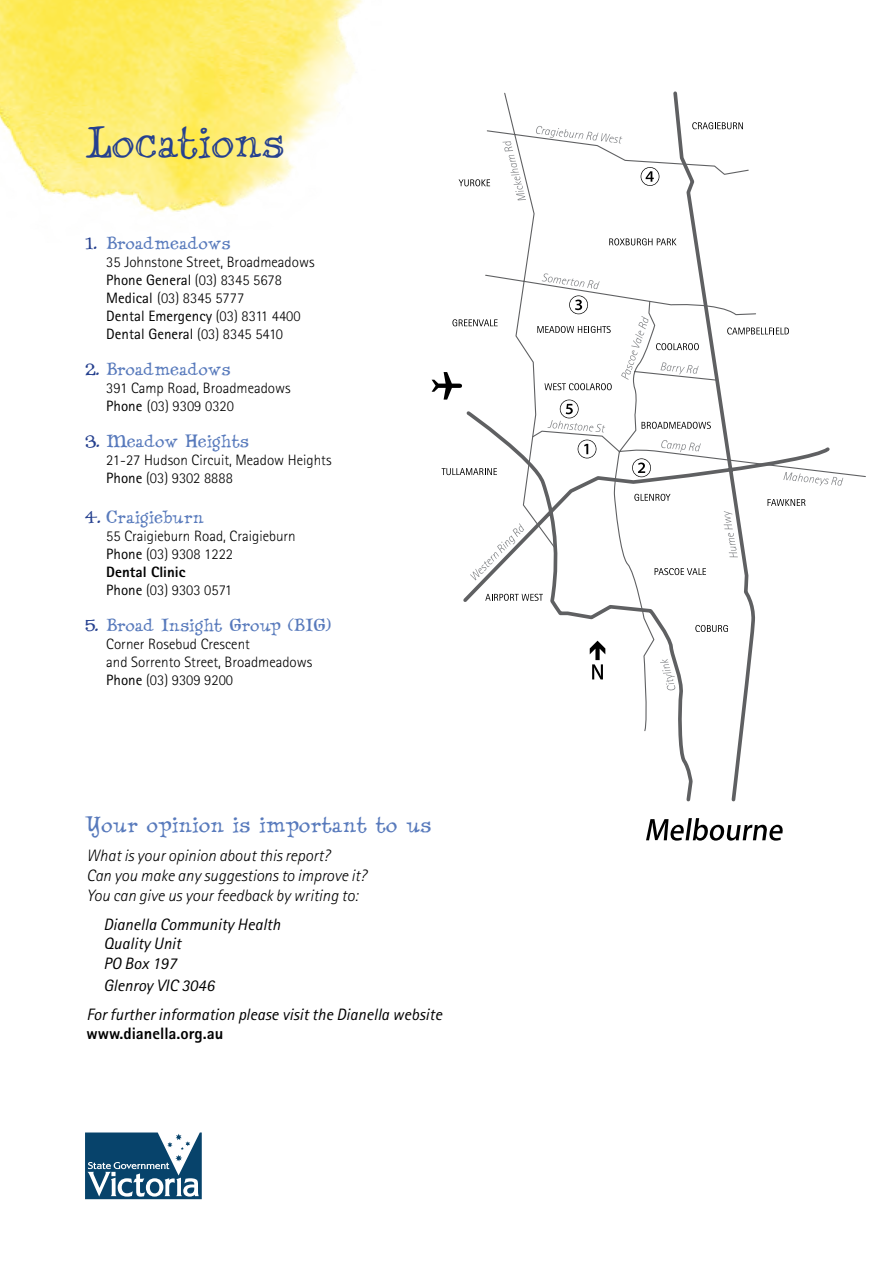
<style>
.page{position:relative;width:893px;height:1263px;background:#fff}
.page>*{position:absolute;margin:0;border:0;box-sizing:border-box;transform-origin:0 0}
.t1{font:48px "Dannette Outline";color:#25408f}
.t2{font:24px "Dannette";color:#587abc}
.t3{font:19.5px "Dannette";color:#587abc}
.t4{font:italic 16.5px/19.8px "Rotis Sans Serif";color:#000}
.t5{font:italic 300 16.5px/19.8px "Rotis Sans Serif";color:#000}
.t6{font:800 16.5px "Rotis Sans Serif";color:#000}
.t7{font:300 15px/18px "Rotis Sans Serif";color:#000}
.s1{font-size:18px;color:#25408f}
.s2{font-weight:400}
.s3{font-weight:800}
</style>
<div class="page">
<svg style="left:460px;top:91px;width:289px;height:711px"></svg>
<svg style="left:531px;top:300px;width:335px;height:432px"></svg>
<svg style="left:537px;top:326px;width:74px;height:7px"></svg>
<svg style="left:692px;top:122px;width:51px;height:7px"></svg>
<svg style="left:609px;top:238px;width:67px;height:7px"></svg>
<svg style="left:727px;top:327px;width:62px;height:8px"></svg>
<svg style="left:767px;top:499px;width:38px;height:7px"></svg>
<svg style="left:695px;top:625px;width:33px;height:7px"></svg>
<svg style="left:655px;top:568px;width:51px;height:7px"></svg>
<svg style="left:634px;top:494px;width:37px;height:7px"></svg>
<svg style="left:642px;top:422px;width:69px;height:7px"></svg>
<svg style="left:656px;top:343px;width:43px;height:7px"></svg>
<svg style="left:544px;top:383px;width:68px;height:7px"></svg>
<svg style="left:459px;top:179px;width:31px;height:7px"></svg>
<svg style="left:452px;top:319px;width:46px;height:7px"></svg>
<svg style="left:442px;top:468px;width:55px;height:7px"></svg>
<svg style="left:485px;top:594px;width:58px;height:7px"></svg>
<svg style="left:536px;top:126px;width:86px;height:17px"></svg>
<svg style="left:502px;top:141px;width:24px;height:59px"></svg>
<svg style="left:542px;top:273px;width:58px;height:16px"></svg>
<svg style="left:621px;top:316px;width:28px;height:64px"></svg>
<svg style="left:660px;top:362px;width:39px;height:12px"></svg>
<svg style="left:661px;top:440px;width:40px;height:12px"></svg>
<svg style="left:783px;top:472px;width:60px;height:14px"></svg>
<svg style="left:470px;top:523px;width:54px;height:57px"></svg>
<svg style="left:660px;top:659px;width:16px;height:32px"></svg>
<svg style="left:724px;top:511px;width:14px;height:46px"></svg>
<svg style="left:432px;top:372px;width:30px;height:28px"></svg>
<svg style="left:590px;top:641px;width:15px;height:38px"></svg>
<svg style="left:646px;top:818px;width:137px;height:23px"></svg>
<svg style="left:569px;top:295px;width:19px;height:19px"></svg>
<svg style="left:641px;top:167px;width:18px;height:19px"></svg>
<svg style="left:632px;top:458px;width:19px;height:19px"></svg>
<svg style="left:578px;top:440px;width:18px;height:18px"></svg>
<svg style="left:547px;top:400px;width:58px;height:32px"></svg>
<img style="left:0;top:0;width:362px;height:212px">
<svg style="left:85px;top:1132px;width:117px;height:67px"></svg>
<h1 class="t1" style="left:85px;top:115px;width:201px">Locations</h1>
<h3 class="t3" style="left:85px;top:232px;width:147px"><span class="s1">1.</span> Broadmeadows</h3>
<p class="t7" style="left:106px;top:253px;width:210px">35 Johnstone Street, Broadmeadows<br><span class="s2">Phone General</span> (03) 8345 5678<br><span class="s2">Medical</span> (03) 8345 5777<br><span class="s2">Dental Emergency</span> (03) 8311 4400<br><span class="s2">Dental General</span> (03) 8345 5410</p>
<h3 class="t3" style="left:85px;top:358px;width:147px"><span class="s1">2.</span> Broadmeadows</h3>
<p class="t7" style="left:106px;top:379px;width:186px">391 Camp Road, Broadmeadows<br><span class="s2">Phone</span> (03) 9309 0320</p>
<h3 class="t3" style="left:85px;top:430px;width:166px"><span class="s1">3.</span> Meadow Heights</h3>
<p class="t7" style="left:106px;top:451px;width:227px">21-27 Hudson Circuit, Meadow Heights<br><span class="s2">Phone</span> (03) 9302 8888</p>
<h3 class="t3" style="left:85px;top:506px;width:120px"><span class="s1">4.</span> Craigieburn</h3>
<p class="t7" style="left:106px;top:527px;width:191px">55 Craigieburn Road, Craigieburn<br><span class="s2">Phone</span> (03) 9308 1222<br><span class="s3">Dental Clinic<br></span><span class="s2">Phone</span> (03) 9303 0571</p>
<h3 class="t3" style="left:85px;top:614px;width:248px"><span class="s1">5.</span> Broad Insight Group (BIG)</h3>
<p class="t7" style="left:106px;top:635px;width:208px">Corner Rosebud Crescent<br>and Sorrento Street, Broadmeadows<br><span class="s2">Phone</span> (03) 9309 9200</p>
<h2 class="t2" style="left:86px;top:812px;width:347px">Your opinion is important to us</h2>
<p class="t5" style="left:86px;top:846px;width:282px">What is your opinion about this report?<br>Can you make any suggestions to improve it?<br>You can give us your feedback by writing to:</p>
<p class="t4" style="left:103px;top:914px;width:178px">Dianella Community Health<br>Quality Unit<br>PO Box 197</p>
<p class="t4" style="left:86px;top:971px;width:357px;line-height:28.8px;text-indent:17px">Glenroy VIC 3046<br>For further information please visit the Dianella website</p>
<p class="t6" style="left:86px;top:1023px;width:138px">www.dianella.org.au</p>
</div>
